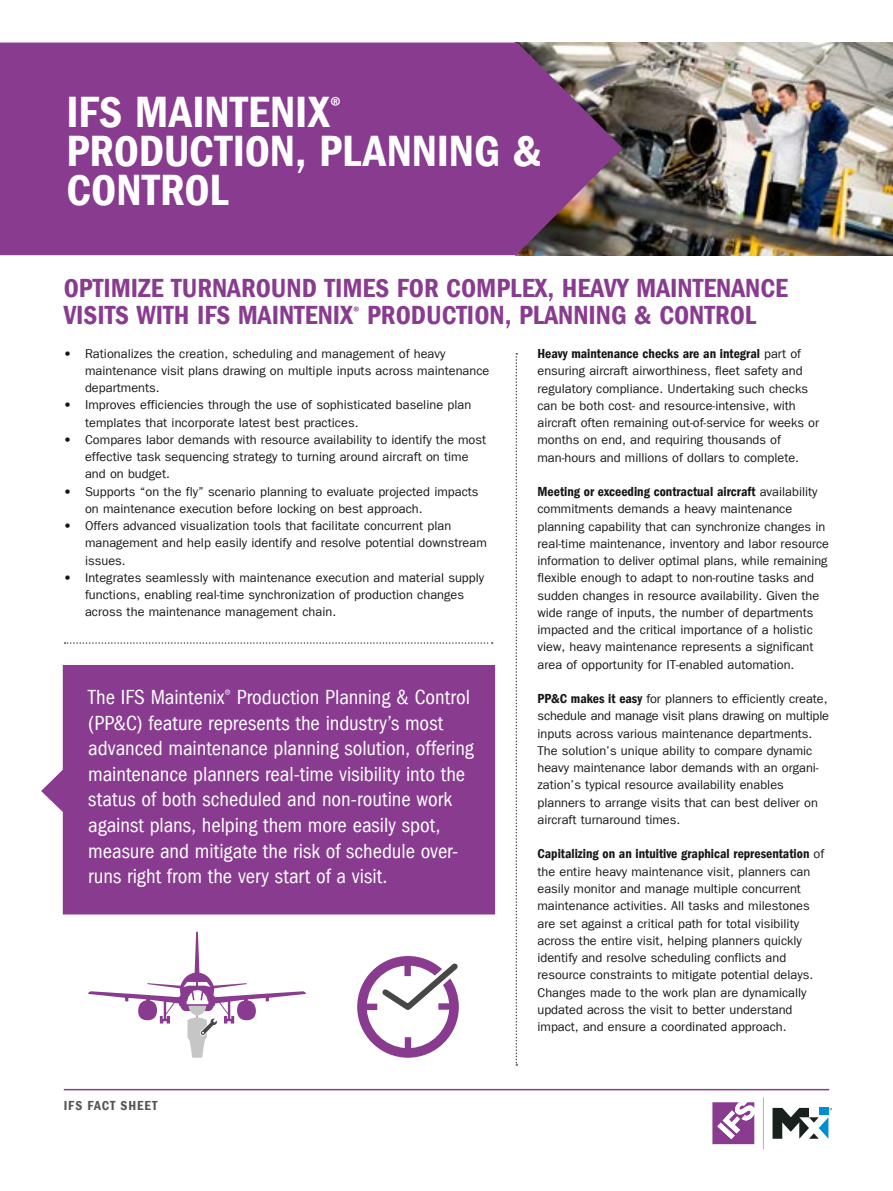
<style>
.page{position:relative;width:893px;height:1191px;background:#fff}
.page>*{position:absolute;margin:0;border:0;box-sizing:border-box;transform-origin:0 0}
.t1{font:45px/39px "Franklin Gothic LT Com Dm Cn";color:#fff}
.t2{font:27px/27px "Franklin Gothic LT Com Dm Cn";color:#893b90}
.t3{font:condensed 21px/25.5px "Franklin Gothic LT Com";color:#fff}
.t4{font:13.5px "Franklin Gothic LT Com Dm Cn";color:#161614}
.t5{font:13.5px "Franklin Gothic LT Com Dm Cn";letter-spacing:.065em;color:#565554}
.t6{font:12.75px/17.2px "Franklin Gothic LT Com";color:#161614}
.s1{font-weight:800}
.s2{font-family:"Franklin Gothic LT Com";font-size:12.75px}
.s3{font-family:"Franklin Gothic LT Com Dm Cn";font-size:13.5px}
</style>
<div class="page">
<hr style="left:64px;top:1089px;width:765px;height:1px;background:#893b90">
<svg style="left:712px;top:1102px;width:42px;height:42px"></svg>
<hr style="left:763px;top:1097px;width:1px;height:51px;background:#b2b2b1">
<svg style="left:772px;top:1107px;width:60px;height:31px"></svg>
<svg style="left:516px;top:353px;width:1px;height:712px"></svg>
<svg style="left:65px;top:642px;width:428px;height:2px"></svg>
<div style="left:41px;top:665px;width:454px;height:249px;background:#893b90"></div>
<img style="left:623px;top:43px;width:270px;height:212px">
<svg style="left:0;top:43px;width:623px;height:212px;background:#873f8c"></svg>
<svg style="left:88px;top:931px;width:218px;height:126px"></svg>
<svg style="left:357px;top:956px;width:102px;height:101px"></svg>
<h1 class="t1" style="left:67px;top:93px;width:477px">IFS MAINTENIX<sup>®<br></sup>PRODUCTION, PLANNING &amp;<br>CONTROL</h1>
<h2 class="t2" style="left:64px;top:275px;width:726px">OPTIMIZE TURNAROUND TIMES FOR COMPLEX, HEAVY MAINTENANCE<br>VISITS WITH IFS MAINTENIX<sup>®</sup> PRODUCTION, PLANNING &amp; CONTROL</h2>
<p class="t6" style="left:85px;top:345px;width:406px;text-indent:-21px"><span class="s1">•</span> Rationalizes the creation, scheduling and management of heavy maintenance visit plans drawing on multiple inputs across maintenance departments.</p>
<p class="t6" style="left:85px;top:396px;width:388px;text-indent:-21px"><span class="s1">•</span> Improves efficiencies through the use of sophisticated baseline plan templates that incorporate latest best practices.</p>
<p class="t6" style="left:85px;top:431px;width:403px;text-indent:-21px"><span class="s1">•</span> Compares labor demands with resource availability to identify the most effective task sequencing strategy to turning around aircraft on time and on budget.</p>
<p class="t6" style="left:85px;top:483px;width:395px;text-indent:-21px"><span class="s1">•</span> Supports “on the fly” scenario planning to evaluate projected impacts on maintenance execution before locking on best approach.</p>
<p class="t6" style="left:85px;top:517px;width:403px;text-indent:-21px"><span class="s1">•</span> Offers advanced visualization tools that facilitate concurrent plan management and help easily identify and resolve potential downstream issues.</p>
<p class="t6" style="left:85px;top:569px;width:401px;text-indent:-21px"><span class="s1">•</span> Integrates seamlessly with maintenance execution and material supply functions, enabling real-time synchronization of production changes across the maintenance management chain.</p>
<p class="t3" style="left:88px;top:685px;width:387px">The IFS Maintenix<sup>®</sup> Production Planning &amp; Control (PP&amp;C) feature represents the industry’s most advanced maintenance planning solution, offering maintenance planners real-time visibility into the status of both scheduled and non-routine work against plans, helping them more easily spot, measure and mitigate the risk of schedule over&shy;runs right from the very start of a visit.</p>
<p class="t5" style="left:64px;top:1097px;width:95px">IFS FACT SHEET</p>
<p class="t4" style="left:537px;top:346px;width:265px">Heavy maintenance checks are an integral <span class="s2">part of</span></p>
<p class="t6" style="left:537px;top:362px;width:283px">ensuring aircraft airworthiness, fleet safety and regulatory compliance. Undertaking such checks can be both cost- and resource-intensive, with aircraft often remaining out-of-service for weeks or months on end, and requiring thousands of man-hours and millions of dollars to complete.</p>
<p class="t4" style="left:537px;top:484px;width:282px">Meeting or exceeding contractual aircraft <span class="s2">availability</span></p>
<p class="t6" style="left:537px;top:500px;width:293px">commitments demands a heavy maintenance planning capability that can synchronize changes in real-time maintenance, inventory and labor resource information to deliver optimal plans, while remaining flexible enough to adapt to non-routine tasks and sudden changes in resource availability. Given the wide range of inputs, the number of departments impacted and the critical importance of a holistic view, heavy maintenance represents a significant area of opportunity for IT-enabled automation.</p>
<p class="t6" style="left:537px;top:690px;width:293px"><span class="s3">PP&amp;C makes it easy</span> for planners to efficiently create, schedule and manage visit plans drawing on multiple inputs across various maintenance departments.<br>The solution’s unique ability to compare dynamic heavy maintenance labor demands with an organi&shy;zation’s typical resource availability enables planners to arrange visits that can best deliver on aircraft turnaround times.</p>
<p class="t4" style="left:537px;top:846px;width:288px">Capitalizing on an intuitive graphical representation <span class="s2">of</span></p>
<p class="t6" style="left:537px;top:863px;width:277px">the entire heavy maintenance visit, planners can easily monitor and manage multiple concurrent maintenance activities. All tasks and milestones are set against a critical path for total visibility across the entire visit, helping planners quickly identify and resolve scheduling conflicts and resource constraints to mitigate potential delays.<br>Changes made to the work plan are dynamically updated across the visit to better understand impact, and ensure a coordinated approach.</p>
</div>
